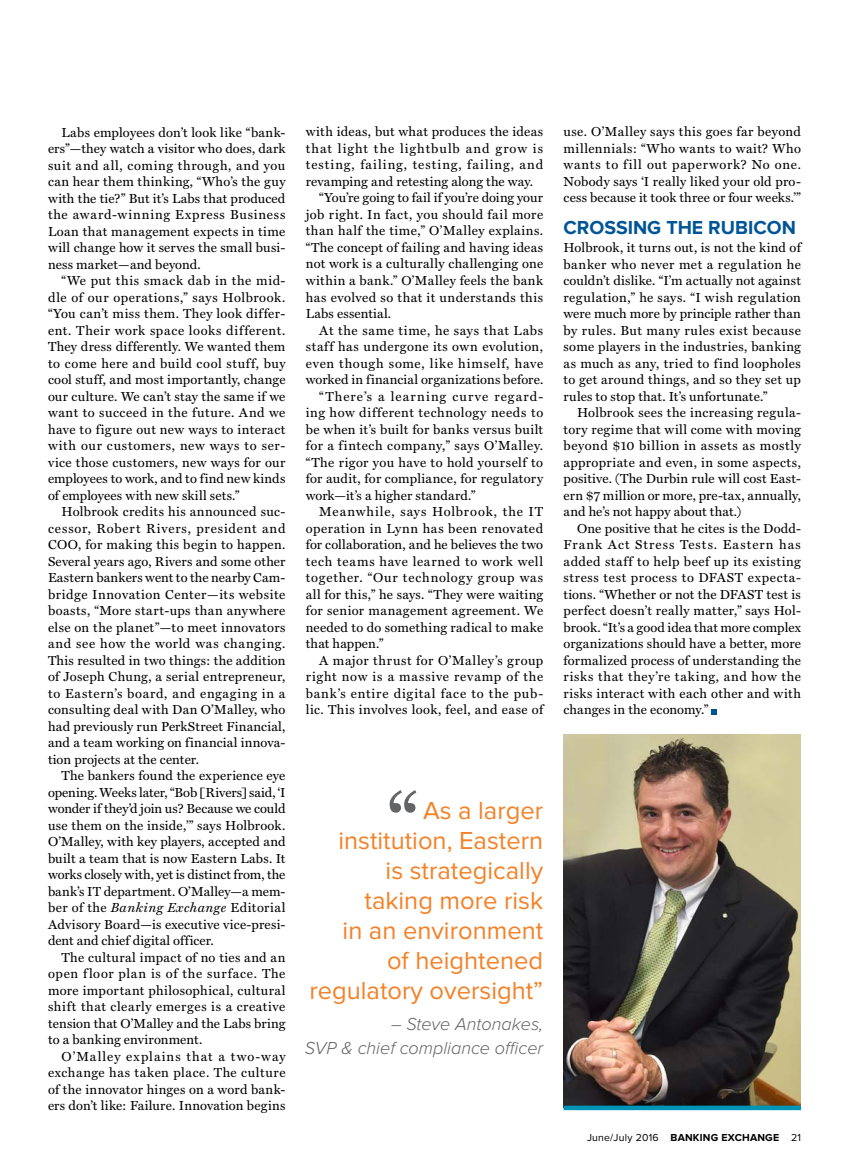
<style>
.page{position:relative;width:864px;height:1175px;background:#fff}
.page>*{position:absolute;margin:0;border:0;box-sizing:border-box;transform-origin:0 0}
.t1{font:25.5px/30px "Proxima Nova";color:#f58025;text-align:right}
.t2{font:700 19.5px "Proxima Nova";color:#005596}
.t3{font:italic 300 18px/24px "Proxima Nova";color:#636466;text-align:right}
.t4{font:13.2px/16.5px "Miller Text";letter-spacing:.025em;color:#000;text-align:justify}
.t5{font:13.2px "Miller Text";letter-spacing:.045em;color:#000}
.t6{font:13.2px "Miller Text";letter-spacing:.005em;color:#000}
.t7{font:13.2px "Miller Text";letter-spacing:.055em;color:#000}
.t8{font:13.2px "Miller Text";letter-spacing:.06em;color:#000}
.t9{font:13.2px "Miller Text";letter-spacing:.075em;color:#000}
.t10{font:13.2px "Miller Text";letter-spacing:.065em;color:#000}
.t11{font:13.2px "Miller Text";letter-spacing:.08em;color:#000}
.t12{font:13.2px "Miller Text";letter-spacing:.085em;color:#000}
.t13{font:13.2px "Miller Text";letter-spacing:.07em;color:#000}
.t14{font:10.5px "Proxima Nova";letter-spacing:.02em;color:#000}
.s1{font-style:italic}
.s2{font-weight:700}
</style>
<div class="page">
<svg style="left:712px;top:709px;width:5px;height:5px"></svg>
<img style="left:564px;top:734px;width:237px;height:371px">
<div style="left:564px;top:1105px;width:237px;height:5px;background:#0094b7"></div>
<svg style="left:390px;top:790px;width:26px;height:22px"></svg>
<p class="t4" style="left:48px;top:124px;width:239px;text-indent:13px">Labs employees don’t look like “bank&shy;ers”—they watch a visitor who does, dark suit and all, coming through, and you can hear them thinking, “Who’s the guy with the tie?” But it’s Labs that produced the award-winning Express Business Loan that management expects in time will change how it serves the small busi&shy;ness market—and beyond.</p>
<p class="t4" style="left:48px;top:273px;width:239px;text-indent:13px">“We put this smack dab in the mid&shy;dle of our operations,” says Holbrook. “You can’t miss them. They look differ&shy;ent. Their work space looks different.<br>They dress differently. We wanted them to come here and build cool stuff, buy cool stuff, and most importantly, change our culture. We can’t stay the same if we want to succeed in the future. And we have to figure out new ways to interact with our customers, new ways to ser&shy;vice those customers, new ways for our employees to work, and to find new kinds of employees with new skill sets.”</p>
<p class="t4" style="left:48px;top:504px;width:239px;text-indent:13px">Holbrook credits his announced suc&shy;cessor, Robert Rivers, president and COO, for making this begin to happen.<br>Several years ago, Rivers and some other Eastern bankers went to the nearby Cam&shy;bridge Innovation Center—its website boasts, “More start-ups than anywhere else on the planet”—to meet innovators and see how the world was changing.<br>This resulted in two things: the addition of Joseph Chung, a serial entrepreneur, to Eastern’s board, and engaging in a consulting deal with Dan O’Malley, who had previously run PerkStreet Financial, and a team working on financial innova&shy;tion projects at the center.</p>
<p class="t4" style="left:48px;top:767px;width:239px;text-indent:14px">The bankers found the experience eye opening. Weeks later, “Bob [Rivers] said, ‘I wonder if they’d join us? Because we could use them on the inside,’” says Holbrook.<br>O’Malley, with key players, accepted and built a team that is now Eastern Labs. It works closely with, yet is distinct from, the bank’s IT department. O’Malley—a mem&shy;ber of the <span class="s1">Banking Exchange</span> Editorial Advisory Board—is executive vice-presi&shy;dent and chief digital officer.</p>
<p class="t4" style="left:48px;top:949px;width:239px;text-indent:14px">The cultural impact of no ties and an open floor plan is of the surface. The more important philosophical, cultural shift that clearly emerges is a creative tension that O’Malley and the Labs bring to a banking environment.</p>
<p class="t4" style="left:48px;top:1048px;width:239px;text-indent:14px">O’Malley explains that a two-way exchange has taken place. The culture of the innovator hinges on a word bank&shy;ers don’t like: Failure. Innovation begins</p>
<p class="t4" style="left:306px;top:124px;width:239px">with ideas, but what produces the ideas</p>
<p class="t11" style="left:306px;top:141px;width:239px">that light the lightbulb and grow is</p>
<p class="t9" style="left:306px;top:157px;width:239px">testing, failing, testing, failing, and</p>
<p class="t4" style="left:306px;top:173px;width:229px">revamping and retesting along the way.</p>
<p class="t6" style="left:319px;top:190px;width:225px">“You’re going to fail if you’re doing your</p>
<p class="t4" style="left:306px;top:206px;width:239px">job right. In fact, you should fail more</p>
<p class="t4" style="left:306px;top:223px;width:239px">than half the time,” O’Malley explains.</p>
<p class="t4" style="left:306px;top:239px;width:239px">“The concept of failing and having ideas</p>
<p class="t4" style="left:306px;top:256px;width:239px">not work is a culturally challenging one</p>
<p class="t4" style="left:306px;top:272px;width:239px">within a bank.” O’Malley feels the bank</p>
<p class="t4" style="left:306px;top:289px;width:239px">has evolved so that it understands this</p>
<p class="t4" style="left:306px;top:305px;width:87px">Labs essential.</p>
<p class="t5" style="left:319px;top:322px;width:225px">At the same time, he says that Labs</p>
<p class="t4" style="left:306px;top:338px;width:239px">staff has undergone its own evolution,</p>
<p class="t7" style="left:306px;top:355px;width:239px">even though some, like himself, have</p>
<p class="t4" style="left:306px;top:371px;width:239px">worked in financial organizations before.</p>
<p class="t12" style="left:319px;top:388px;width:225px">“There’s a learning curve regard-</p>
<p class="t5" style="left:306px;top:405px;width:239px">ing how different technology needs to</p>
<p class="t4" style="left:306px;top:421px;width:239px">be when it’s built for banks versus built</p>
<p class="t5" style="left:306px;top:438px;width:239px">for a fintech company,” says O’Malley.</p>
<p class="t4" style="left:306px;top:454px;width:239px">“The rigor you have to hold yourself to</p>
<p class="t4" style="left:306px;top:470px;width:239px">for audit, for compliance, for regulatory</p>
<p class="t6" style="left:306px;top:487px;width:171px">work—it’s a higher standard.”</p>
<p class="t13" style="left:319px;top:504px;width:225px">Meanwhile, says Holbrook, the IT</p>
<p class="t5" style="left:306px;top:520px;width:239px">operation in Lynn has been renovated</p>
<p class="t6" style="left:306px;top:537px;width:239px">for collaboration, and he believes the two</p>
<p class="t7" style="left:306px;top:553px;width:239px">tech teams have learned to work well</p>
<p class="t8" style="left:306px;top:570px;width:239px">together. “Our technology group was</p>
<p class="t4" style="left:306px;top:586px;width:239px">all for this,” he says. “They were waiting</p>
<p class="t4" style="left:306px;top:602px;width:239px">for senior management agreement. We</p>
<p class="t4" style="left:306px;top:619px;width:239px">needed to do something radical to make</p>
<p class="t6" style="left:306px;top:636px;width:79px">that happen.”</p>
<p class="t5" style="left:319px;top:652px;width:226px">A major thrust for O’Malley’s group</p>
<p class="t8" style="left:306px;top:669px;width:239px">right now is a massive revamp of the</p>
<p class="t10" style="left:306px;top:685px;width:239px">bank’s entire digital face to the pub-</p>
<p class="t4" style="left:306px;top:701px;width:239px">lic. This involves look, feel, and ease of</p>
<p class="t4" style="left:564px;top:124px;width:239px">use. O’Malley says this goes far beyond millennials: “Who wants to wait? Who wants to fill out paperwork? No one.<br>Nobody says ‘I really liked your old pro&shy;cess because it took three or four weeks.’”</p>
<h2 class="t2" style="left:564px;top:216px;width:15px">CRO</h2>
<h2 class="t2" style="left:604px;top:216px;width:35px">SSING</h2>
<h2 class="t2" style="left:666px;top:216px;width:13px">THE</h2>
<h2 class="t2" style="left:708px;top:216px;width:40px">RUBICON</h2>
<p class="t4" style="left:564px;top:240px;width:239px">Holbrook, it turns out, is not the kind of banker who never met a regulation he couldn’t dislike. “I’m actually not against regulation,” he says. “I wish regulation were much more by principle rather than by rules. But many rules exist because some players in the industries, banking as much as any, tried to find loopholes to get around things, and so they set up rules to stop that. It’s unfortunate.”</p>
<p class="t4" style="left:564px;top:405px;width:239px;text-indent:13px">Holbrook sees the increasing regula&shy;tory regime that will come with moving beyond $10 billion in assets as mostly appropriate and even, in some aspects, positive. (The Durbin rule will cost East&shy;ern $7 million or more, pre-tax, annually, and he’s not happy about that.)</p>
<p class="t4" style="left:564px;top:520px;width:239px;text-indent:14px">One positive that he cites is the Dodd-Frank Act Stress Tests. Eastern has added staff to help beef up its existing stress test process to DFAST expecta&shy;tions. “Whether or not the DFAST test is perfect doesn’t really matter,” says Hol&shy;brook. “It’s a good idea that more complex organizations should have a better, more formalized process of understanding the risks that they’re taking, and how the risks interact with each other and with changes in the economy.”</p>
<h1 class="t1" style="left:309px;top:796px;width:235px">As a larger institution, Eastern<br>is strategically<br>taking more risk<br>in an environment<br>of heightened regulatory oversight”</h1>
<h3 class="t3" style="left:305px;top:1012px;width:240px">– Steve Antonakes,<br>SVP &amp; chief compliance officer</h3>
<p class="t14" style="left:587px;top:1131px;width:215px">June/July 2016 <span class="s2">BANKING EXCHANGE</span> 21</p>
</div>
